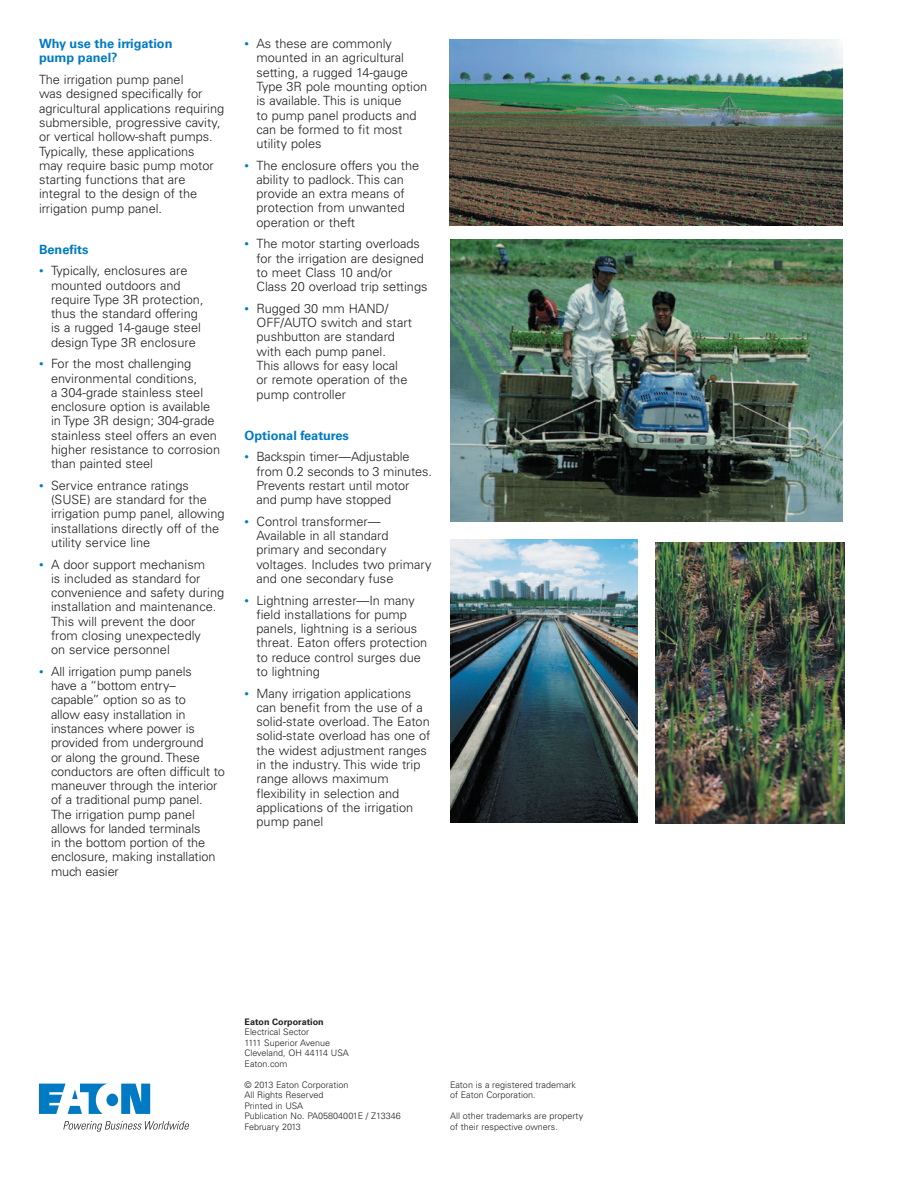
<style>
.page{position:relative;width:918px;height:1188px;background:#fff}
.page>*{position:absolute;margin:0;border:0;box-sizing:border-box;transform-origin:0 0}
.t1{font:300 12.75px/14.2px "Univers LT Std";color:#231f20}
.t2{font:700 12.75px/14.2px "Univers LT Std";color:#007ac2}
.t3{font:300 9px/10.5px "Univers LT Std";color:#231f20}
.t4{font:700 9px "Univers LT Std";color:#231f20}
.s1{font-size:9px;color:#007ac2}
</style>
<div class="page">
<img style="left:450px;top:539px;width:188px;height:283px">
<img style="left:656px;top:542px;width:188px;height:282px">
<img style="left:450px;top:240px;width:393px;height:281px">
<img style="left:449px;top:39px;width:394px;height:187px">
<svg style="left:39px;top:1084px;width:111px;height:30px"></svg>
<svg style="left:63px;top:1121px;width:126px;height:11px"></svg>
<p class="t2" style="left:39px;top:37px;width:135px">Why use the irrigation pump panel?</p>
<p class="t1" style="left:39px;top:73px;width:187px">The irrigation pump panel<br>was designed specifically for agricultural applications requiring submersible, progressive cavity, or vertical hollow-shaft pumps.<br>Typically, these applications<br>may require basic pump motor starting functions that are integral to the design of the irrigation pump panel.</p>
<p class="t2" style="left:39px;top:242px;width:51px">Benefits</p>
<p class="t1" style="left:51px;top:264px;width:154px;text-indent:-12px"><span class="s1">•</span> Typically, enclosures are mounted outdoors and require Type 3R protection, thus the standard offering is a rugged 14-gauge steel design Type 3R enclosure</p>
<p class="t1" style="left:51px;top:357px;width:171px;text-indent:-12px"><span class="s1">•</span> For the most challenging environmental conditions,<br>a 304-grade stainless steel enclosure option is available in Type 3R design; 304-grade stainless steel offers an even higher resistance to corrosion than painted steel</p>
<p class="t1" style="left:51px;top:478px;width:175px;text-indent:-12px"><span class="s1">•</span> Service entrance ratings (SUSE) are standard for the irrigation pump panel, allowing installations directly off of the utility service line</p>
<p class="t1" style="left:51px;top:557px;width:175px;text-indent:-12px"><span class="s1">•</span> A door support mechanism<br>is included as standard for convenience and safety during installation and maintenance.<br>This will prevent the door from closing unexpectedly<br>on service personnel</p>
<p class="t1" style="left:51px;top:664px;width:175px;text-indent:-12px"><span class="s1">•</span> All irrigation pump panels<br>have a “bottom entry– capable” option so as to<br>allow easy installation in instances where power is provided from underground<br>or along the ground. These conductors are often difficult to maneuver through the interior of a traditional pump panel.<br>The irrigation pump panel allows for landed terminals<br>in the bottom portion of the enclosure, making installation much easier</p>
<p class="t1" style="left:256px;top:37px;width:172px;text-indent:-12px"><span class="s1">•</span> As these are commonly mounted in an agricultural setting, a rugged 14-gauge<br>Type 3R pole mounting option is available. This is unique<br>to pump panel products and can be formed to fit most utility poles</p>
<p class="t1" style="left:256px;top:158px;width:164px;text-indent:-12px"><span class="s1">•</span> The enclosure offers you the ability to padlock. This can provide an extra means of protection from unwanted operation or theft</p>
<p class="t1" style="left:256px;top:237px;width:173px;text-indent:-12px"><span class="s1">•</span> The motor starting overloads for the irrigation are designed to meet Class 10 and/or<br>Class 20 overload trip settings</p>
<p class="t1" style="left:256px;top:301px;width:157px;text-indent:-12px"><span class="s1">•</span> Rugged 30 mm HAND/<br>OFF/AUTO switch and start pushbutton are standard with each pump panel.<br>This allows for easy local or remote operation of the pump controller</p>
<p class="t2" style="left:245px;top:428px;width:106px">Optional features</p>
<p class="t1" style="left:256px;top:450px;width:177px;text-indent:-12px"><span class="s1">•</span> Backspin timer—Adjustable from 0.2 seconds to 3 minutes.<br>Prevents restart until motor and pump have stopped</p>
<p class="t1" style="left:256px;top:514px;width:177px;text-indent:-12px"><span class="s1">•</span> Control transformer—<br>Available in all standard primary and secondary voltages. Includes two primary and one secondary fuse</p>
<p class="t1" style="left:256px;top:593px;width:172px;text-indent:-12px"><span class="s1">•</span> Lightning arrester—In many field installations for pump panels, lightning is a serious threat. Eaton offers protection to reduce control surges due to lightning</p>
<p class="t1" style="left:256px;top:686px;width:176px;text-indent:-12px"><span class="s1">•</span> Many irrigation applications can benefit from the use of a solid-state overload. The Eaton solid-state overload has one of the widest adjustment ranges in the industry. This wide trip range allows maximum flexibility in selection and applications of the irrigation pump panel</p>
<p class="t4" style="left:245px;top:1016px;width:81px">Eaton Corporation</p>
<p class="t3" style="left:245px;top:1027px;width:106px">Electrical Sector<br>1111 Superior Avenue<br>Cleveland, OH 44114 USA<br>Eaton.com</p>
<p class="t3" style="left:245px;top:1079px;width:158px">© 2013 Eaton Corporation<br>All Rights Reserved<br>Printed in USA<br>Publication No. PA05804001E / Z13346<br>February 2013</p>
<p class="t3" style="left:450px;top:1079px;width:128px">Eaton is a registered trademark of Eaton Corporation.</p>
<p class="t3" style="left:450px;top:1111px;width:135px">All other trademarks are property of their respective owners.</p>
</div>
